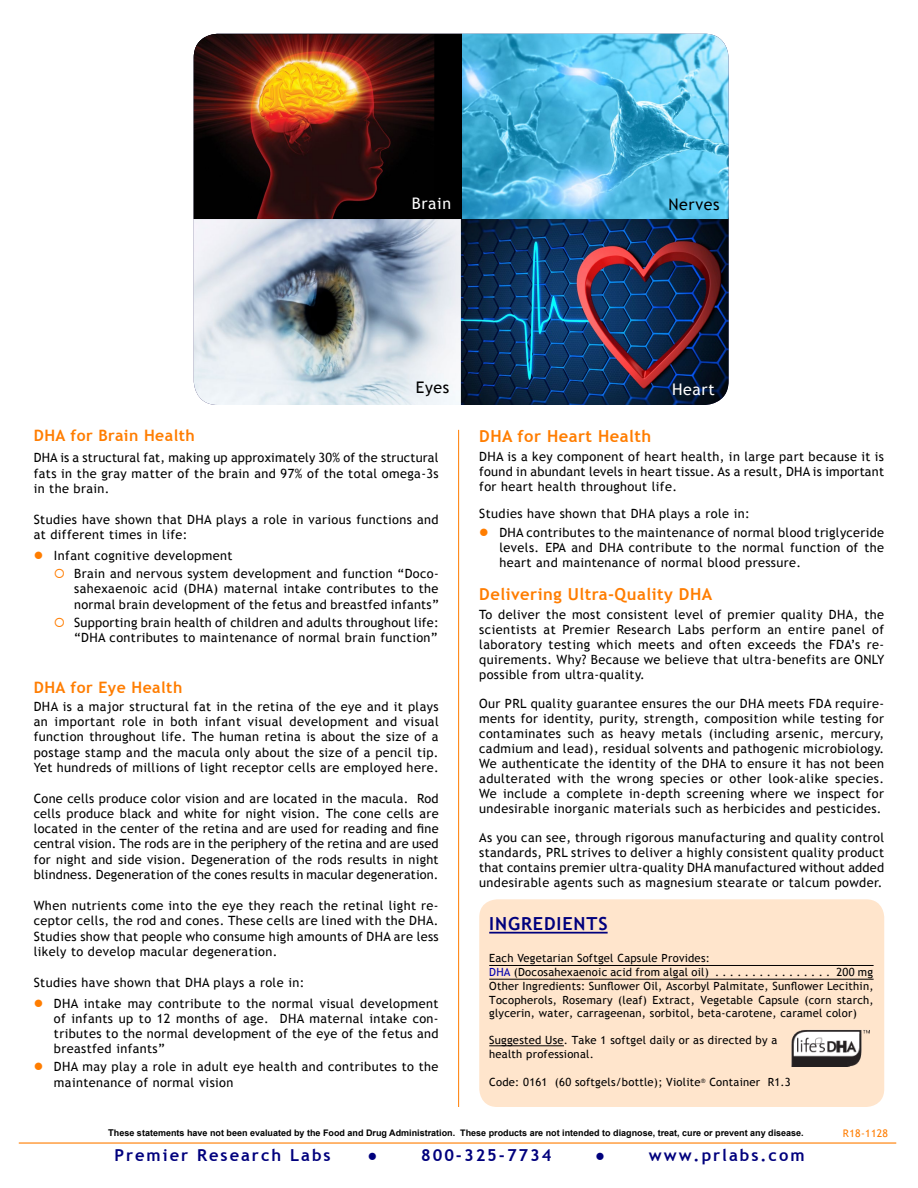
<style>
.page{position:relative;width:918px;height:1188px;background:#fff}
.page>*{position:absolute;margin:0;border:0;box-sizing:border-box;transform-origin:0 0}
.t1{font:700 18px "Trebuchet MS";letter-spacing:.05em;color:#00007d}
.t2{font:700 16.5px "Trebuchet MS";letter-spacing:.12em;color:#00007d}
.t3{font:700 16.5px "Trebuchet MS";letter-spacing:.03em;color:#ff7d00}
.t4{font:15.9px "Trebuchet MS";letter-spacing:.04em;color:#fff}
.t5{font:15.9px "Trebuchet MS";letter-spacing:.04em;color:#000}
.t6{font:700 15.75px "Trebuchet MS";letter-spacing:.03em;color:#ff7d00}
.t7{font:12.75px/15.3px "Trebuchet MS";letter-spacing:.03em;color:#000;text-align:justify}
.t8{font:11.25px/13.8px "Trebuchet MS";letter-spacing:.02em;color:#000}
.t9{font:10.5px "Trebuchet MS";letter-spacing:.03em;color:#ff7d00}
.t10{font:700 9px "Arial";color:#000}
.s1{color:#0000af}
.s2{font-size:9.3px}
</style>
<div class="page">
<hr style="left:458px;top:430px;width:1px;height:677px;background:#ff7d00">
<div style="left:479px;top:899px;width:405px;height:208px;background:#ffe5cc;border-radius:18px"></div>
<hr style="left:489px;top:932px;width:119px;height:2px;background:#00007d">
<hr style="left:489px;top:965px;width:385px;height:1px;background:#000">
<hr style="left:489px;top:979px;width:385px;height:1px;background:#000">
<hr style="left:489px;top:1045px;width:75px;height:1px;background:#000">
<img style="left:791px;top:1030px;width:79px;height:36px">
<hr style="left:19px;top:1142px;width:877px;height:2px;background:#ff7d00">
<img style="left:461px;top:219px;width:268px;height:186px">
<img style="left:462px;top:34px;width:267px;height:185px">
<div style="left:194px;top:34px;width:268px;height:185px;background:#000"></div>
<img style="left:194px;top:219px;width:267px;height:186px">
<img style="left:194px;top:34px;width:240px;height:185px">
<p class="t4" style="left:412px;top:194px;width:41px">Brain</p>
<p class="t5" style="left:668px;top:195px;width:53px">Nerves</p>
<p class="t5" style="left:416px;top:378px;width:35px">Eyes</p>
<p class="t4" style="left:672px;top:380px;width:44px">Heart</p>
<p class="t6" style="left:34px;top:426px;width:163px">DHA for Brain Health</p>
<p class="t7" style="left:34px;top:450px;width:406px">DHA is a structural fat, making up approximately 30% of the structural fats in the gray matter of the brain and 97% of the total omega-3s in the brain.</p>
<p class="t7" style="left:34px;top:512px;width:406px">Studies have shown that DHA plays a role in various functions and at different times in life:</p>
<p class="t7" style="left:74px;top:547px;width:366px;line-height:18px;text-indent:-20px">Infant cognitive development<br>Brain and nervous system development and function “Doco-</p>
<p class="t7" style="left:74px;top:581px;width:366px">sahexaenoic acid (DHA) maternal intake contributes to the normal brain development of the fetus and breastfed infants”</p>
<p class="t7" style="left:74px;top:614px;width:366px;line-height:15.8px">Supporting brain health of children and adults throughout life: “DHA contributes to maintenance of normal brain function”</p>
<p class="t6" style="left:34px;top:677px;width:150px">DHA for Eye Health</p>
<p class="t7" style="left:34px;top:699px;width:407px">DHA is a major structural fat in the retina of the eye and it plays an important role in both infant visual development and visual function throughout life. The human retina is about the size of a postage stamp and the macula only about the size of a pencil tip.<br>Yet hundreds of millions of light receptor cells are employed here.</p>
<p class="t7" style="left:34px;top:791px;width:406px">Cone cells produce color vision and are located in the macula. Rod cells produce black and white for night vision. The cone cells are located in the center of the retina and are used for reading and fine central vision. The rods are in the periphery of the retina and are used for night and side vision. Degeneration of the rods results in night blindness. Degeneration of the cones results in macular degeneration.</p>
<p class="t7" style="left:34px;top:898px;width:407px">When nutrients come into the eye they reach the retinal light re&shy;ceptor cells, the rod and cones. These cells are lined with the DHA.<br>Studies show that people who consume high amounts of DHA are less likely to develop macular degeneration.</p>
<p class="t7" style="left:54px;top:972px;width:386px;line-height:21px;text-indent:-20px">Studies have shown that DHA plays a role in:<br>DHA intake may contribute to the normal visual development</p>
<p class="t7" style="left:54px;top:1011px;width:386px">of infants up to 12 months of age. DHA maternal intake con&shy;tributes to the normal development of the eye of the fetus and breastfed infants”</p>
<p class="t7" style="left:54px;top:1059px;width:386px;line-height:15.8px">DHA may play a role in adult eye health and contributes to the maintenance of normal vision</p>
<p class="t3" style="left:479px;top:426px;width:174px">DHA for Heart Health</p>
<p class="t7" style="left:479px;top:449px;width:406px">DHA is a key component of heart health, in large part because it is found in abundant levels in heart tissue. As a result, DHA is important for heart health throughout life.</p>
<p class="t7" style="left:499px;top:505px;width:386px;line-height:18.8px;text-indent:-20px">Studies have shown that DHA plays a role in:<br>DHA contributes to the maintenance of normal blood triglyceride</p>
<p class="t7" style="left:499px;top:540px;width:386px">levels. EPA and DHA contribute to the normal function of the heart and maintenance of normal blood pressure.</p>
<p class="t3" style="left:479px;top:584px;width:235px">Delivering Ultra-Quality DHA</p>
<p class="t7" style="left:479px;top:607px;width:407px">To deliver the most consistent level of premier quality DHA, the scientists at Premier Research Labs perform an entire panel of laboratory testing which meets and often exceeds the FDA’s re&shy;quirements. Why? Because we believe that ultra-benefits are ONLY possible from ultra-quality.</p>
<p class="t7" style="left:479px;top:696px;width:406px">Our PRL quality guarantee ensures the our DHA meets FDA require&shy;ments for identity, purity, strength, composition while testing for contaminates such as heavy metals (including arsenic, mercury, cadmium and lead), residual solvents and pathogenic microbiology.<br>We authenticate the identity of the DHA to ensure it has not been adulterated with the wrong species or other look-alike species.<br>We include a complete in-depth screening where we inspect for undesirable inorganic materials such as herbicides and pesticides.</p>
<p class="t7" style="left:479px;top:830px;width:406px">As you can see, through rigorous manufacturing and quality control standards, PRL strives to deliver a highly consistent quality product that contains premier ultra-quality DHA manufactured without added undesirable agents such as magnesium stearate or talcum powder.</p>
<h1 class="t1" style="left:489px;top:913px;width:120px">INGREDIENTS</h1>
<p class="t8" style="left:489px;top:951px;width:386px">Each Vegetarian Softgel Capsule Provides:<br><span class="s1">DHA</span> (Docosahexaenoic acid from algal oil) . . . . . . . . . . . . . . . . 200 mg Other Ingredients: Sunflower Oil, Ascorbyl Palmitate, Sunflower Lecithin, Tocopherols, Rosemary (leaf) Extract, Vegetable Capsule (corn starch, glycerin, water, carrageenan, sorbitol, beta-carotene, caramel color)</p>
<p class="t8" style="left:489px;top:1034px;width:290px">Suggested Use. Take 1 softgel daily or as directed by a health professional.</p>
<p class="t8" style="left:489px;top:1076px;width:303px">Code: 0161 (60 softgels/bottle); Violite<sup>®</sup> Container R1.3</p>
<p class="t10" style="left:108px;top:1126px;width:697px"><span class="s2">T</span>hese statements have not been evaluated by the Food and Drug Administration. These products are not intended to diagnose, treat, cure or prevent any disease.</p>
<p class="t9" style="left:843px;top:1127px;width:47px">R18-1128</p>
<p class="t2" style="left:114px;top:1145px;width:218px">Premier Research Labs</p>
<p class="t2" style="left:367px;top:1145px;width:11px">●</p>
<p class="t2" style="left:421px;top:1145px;width:132px">800-325-7734</p>
<p class="t2" style="left:595px;top:1145px;width:11px">●</p>
<p class="t2" style="left:649px;top:1145px;width:157px">www.prlabs.com</p>
</div>
